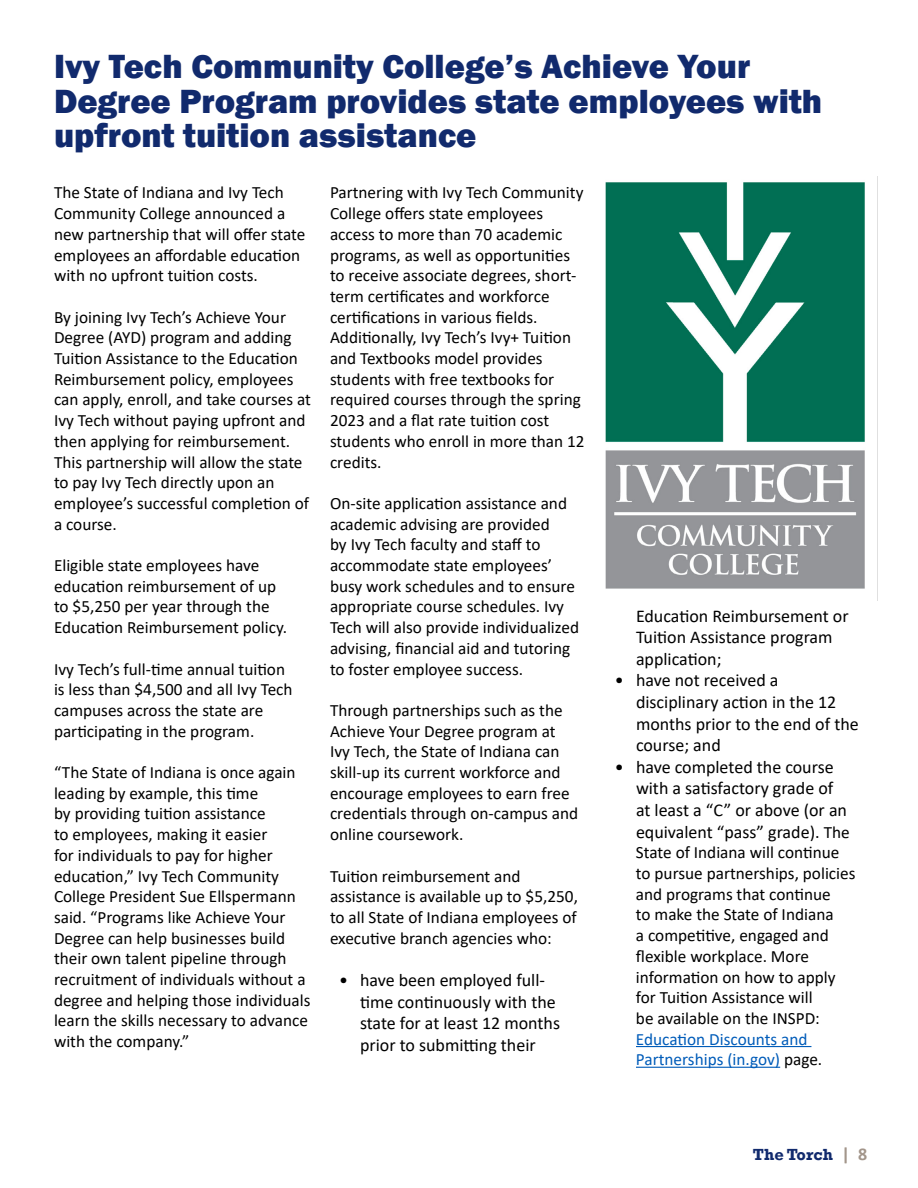
<style>
.page{position:relative;width:918px;height:1188px;background:#fff}
.page>*{position:absolute;margin:0;border:0;box-sizing:border-box;transform-origin:0 0}
.t1{font:800 34.5px/34.5px "Franklin Gothic";color:#112a6d}
.t2{font:18px/21.6px "Calibri";color:#000}
.t3{font:17.25px/20.7px "Calibri";color:#000}
.t4{font:17.25px/20.7px "Calibri";color:#005cb9}
.t5{font:700 16.5px "Rockwell";color:#112a6d}
.s1{font-size:17.25px}
.s2{color:#000}
.s3{font-family:"Calibri";font-size:18px;color:#a2958a}
</style>
<div class="page">
<hr style="left:636px;top:1046px;width:175px;height:1px;background:#005cb9">
<hr style="left:636px;top:1067px;width:144px;height:1px;background:#005cb9">
<img style="left:605px;top:176px;width:273px;height:425px">
<h1 class="t1" style="left:54px;top:49px;width:770px">Ivy Tech Community College’s Achieve Your<br>Degree Program provides state employees with upfront tuition assistance</h1>
<p class="t3" style="left:54px;top:182px;width:253px">The State of Indiana and Ivy Tech Community College announced a new partnership that will offer state employees an affordable education with no upfront tuition costs.</p>
<p class="t3" style="left:54px;top:306px;width:258px">By joining Ivy Tech’s Achieve Your<br>Degree (AYD) program and adding<br>Tuition Assistance to the Education<br>Reimbursement policy, employees can apply, enroll, and take courses at<br>Ivy Tech without paying upfront and then applying for reimbursement.<br>This partnership will allow the state to pay Ivy Tech directly upon an employee’s successful completion of a course.</p>
<p class="t3" style="left:54px;top:555px;width:235px">Eligible state employees have education reimbursement of up to $5,250 per year through the<br>Education Reimbursement policy.</p>
<p class="t3" style="left:54px;top:658px;width:240px">Ivy Tech’s full-time annual tuition is less than $4,500 and all Ivy Tech campuses across the state are participating in the program.</p>
<p class="t3" style="left:54px;top:762px;width:258px">“The State of Indiana is once again leading by example, this time<br>by providing tuition assistance<br>to employees, making it easier<br>for individuals to pay for higher education,” Ivy Tech Community<br>College President Sue Ellspermann said. “Programs like Achieve Your<br>Degree can help businesses build their own talent pipeline through recruitment of individuals without a degree and helping those individuals learn the skills necessary to advance with the company.”</p>
<p class="t3" style="left:330px;top:182px;width:256px">Partnering with Ivy Tech Community<br>College offers state employees access to more than 70 academic programs, as well as opportunities to receive associate degrees, short&shy;term certificates and workforce certifications in various fields.<br>Additionally, Ivy Tech’s Ivy+ Tuition and Textbooks model provides students with free textbooks for required courses through the spring<br>2023 and a flat rate tuition cost students who enroll in more than 12 credits.</p>
<p class="t3" style="left:330px;top:492px;width:251px">On-site application assistance and academic advising are provided<br>by Ivy Tech faculty and staff to accommodate state employees’ busy work schedules and to ensure appropriate course schedules. Ivy Tech will also provide individualized advising, financial aid and tutoring to foster employee success.</p>
<p class="t3" style="left:330px;top:699px;width:250px">Through partnerships such as the<br>Achieve Your Degree program at<br>Ivy Tech, the State of Indiana can skill-up its current workforce and encourage employees to earn free credentials through on-campus and online coursework.</p>
<p class="t3" style="left:330px;top:865px;width:249px">Tuition reimbursement and assistance is available up to $5,250, to all State of Indiana employees of executive branch agencies who:</p>
<p class="t2" style="left:360px;top:969px;width:202px;text-indent:-21px">• have been employed full&shy;time continuously with the state for at least 12 months prior to submitting their</p>
<p class="t2" style="left:636px;top:604px;width:214px">Education Reimbursement or<br>Tuition Assistance program application;</p>
<p class="t2" style="left:636px;top:669px;width:224px;text-indent:-21px">• have not received a disciplinary action in the 12 months prior to the end of the course; and</p>
<p class="t2" style="left:636px;top:756px;width:215px;text-indent:-21px">• have completed the course with a satisfactory grade of at least a “C” or above (or an equivalent “pass” grade). <span class="s1">The</span></p>
<p class="t3" style="left:636px;top:842px;width:221px">State of Indiana will continue to pursue partnerships, policies and programs that continue<br>to make the State of Indiana<br>a competitive, engaged and flexible workplace. More information on how to apply for Tuition Assistance will<br>be available on the INSPD:</p>
<p class="t4" style="left:636px;top:1028px;width:188px">Education Discounts and<br>Partnerships (in.gov) <span class="s2">page.</span></p>
<p class="t5" style="left:753px;top:1144px;width:116px">The Torch <span class="s3">| 8</span></p>
</div>
